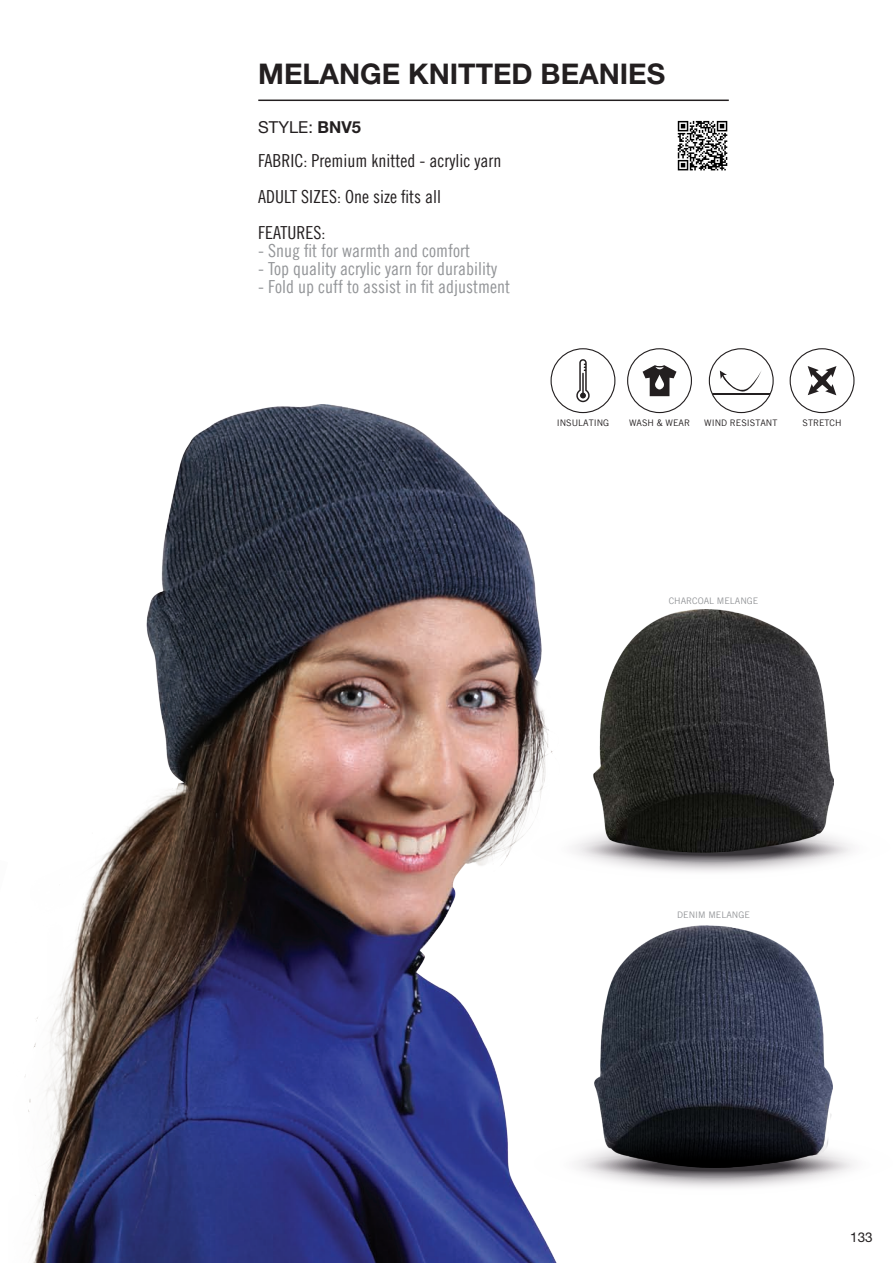
<style>
.page{position:relative;width:893px;height:1263px;background:#fff}
.page>*{position:absolute;margin:0;border:0;box-sizing:border-box;transform-origin:0 0}
.t1{font:700 28.5px "Helvetica Neue LT Std";color:#231f20}
.t2{font:18px "Trade Gothic LT Std Cn 18";color:#939598}
.t3{font:18px/36px "Trade Gothic LT Std Cn 18";color:#231f20}
.t4{font:16.5px "Helvetica Neue LT Std";color:#231f20}
.t5{font:13.5px "Helvetica Neue LT Std";color:#231f20}
.t6{font:italic 9px "Trade Gothic";color:#231f20}
.t7{font:italic 9px "Trade Gothic";color:#939598}
.s1{font-weight:700}
</style>
<div class="page">
<svg style="left:677px;top:120px;width:51px;height:51px"></svg>
<svg style="left:678px;top:121px;width:49px;height:49px"></svg>
<hr style="left:258px;top:100px;width:471px;height:1px;background:#231f20">
<img style="left:25px;top:404px;width:581px;height:859px">
<img style="left:595px;top:925px;width:237px;height:207px">
<div style="left:627px;top:348px;width:65px;height:65px;border:1px solid #231f20;border-radius:50%"></div>
<svg style="left:643px;top:365px;width:33px;height:31px"></svg>
<div style="left:790px;top:348px;width:64px;height:65px;border:1px solid #231f20;border-radius:50%"></div>
<svg style="left:808px;top:366px;width:28px;height:29px"></svg>
<div style="left:551px;top:349px;width:64px;height:64px;background:#fff;border-radius:50%"></div>
<div style="left:551px;top:348px;width:64px;height:65px;border:1px solid #231f20;border-radius:50%"></div>
<svg style="left:576px;top:359px;width:14px;height:43px"></svg>
<div style="left:709px;top:348px;width:65px;height:65px;border:1px solid #231f20;border-radius:50%"></div>
<hr style="left:709px;top:393px;width:64px;height:2px;background:#231f20">
<svg style="left:720px;top:370px;width:41px;height:22px"></svg>
<svg style="left:531px;top:816px;width:321px;height:63px"></svg>
<svg style="left:534px;top:1132px;width:321px;height:63px"></svg>
<img style="left:594px;top:610px;width:239px;height:242px">
<h1 class="t1" style="left:258px;top:56px;width:408px">MELANGE KNITTED BEANIES</h1>
<p class="t4" style="left:258px;top:117px;width:104px">STYLE: <span class="s1">BNV5</span></p>
<p class="t3" style="left:258px;top:142px;width:245px">FABRIC: Premium knitted - acrylic yarn<br>ADULT SIZES: One size fits all<br>FEATURES:</p>
<p class="t2" style="left:258px;top:240px;width:213px">- Snug fit for warmth and comfort</p>
<p class="t2" style="left:258px;top:258px;width:240px">- Top quality acrylic yarn for durability</p>
<p class="t2" style="left:258px;top:276px;width:253px">- Fold up cuff to assist in fit adjustment</p>
<p class="t6" style="left:557px;top:417px;width:54px">INSULATING</p>
<p class="t6" style="left:629px;top:417px;width:62px">WASH &amp; WEAR</p>
<p class="t6" style="left:704px;top:417px;width:75px">WIND RESISTANT</p>
<p class="t6" style="left:803px;top:417px;width:41px">STRETCH</p>
<p class="t7" style="left:669px;top:595px;width:91px">CHARCOAL MELANGE</p>
<p class="t7" style="left:677px;top:909px;width:74px">DENIM MELANGE</p>
<p class="t5" style="left:850px;top:1229px;width:24px">133</p>
</div>
